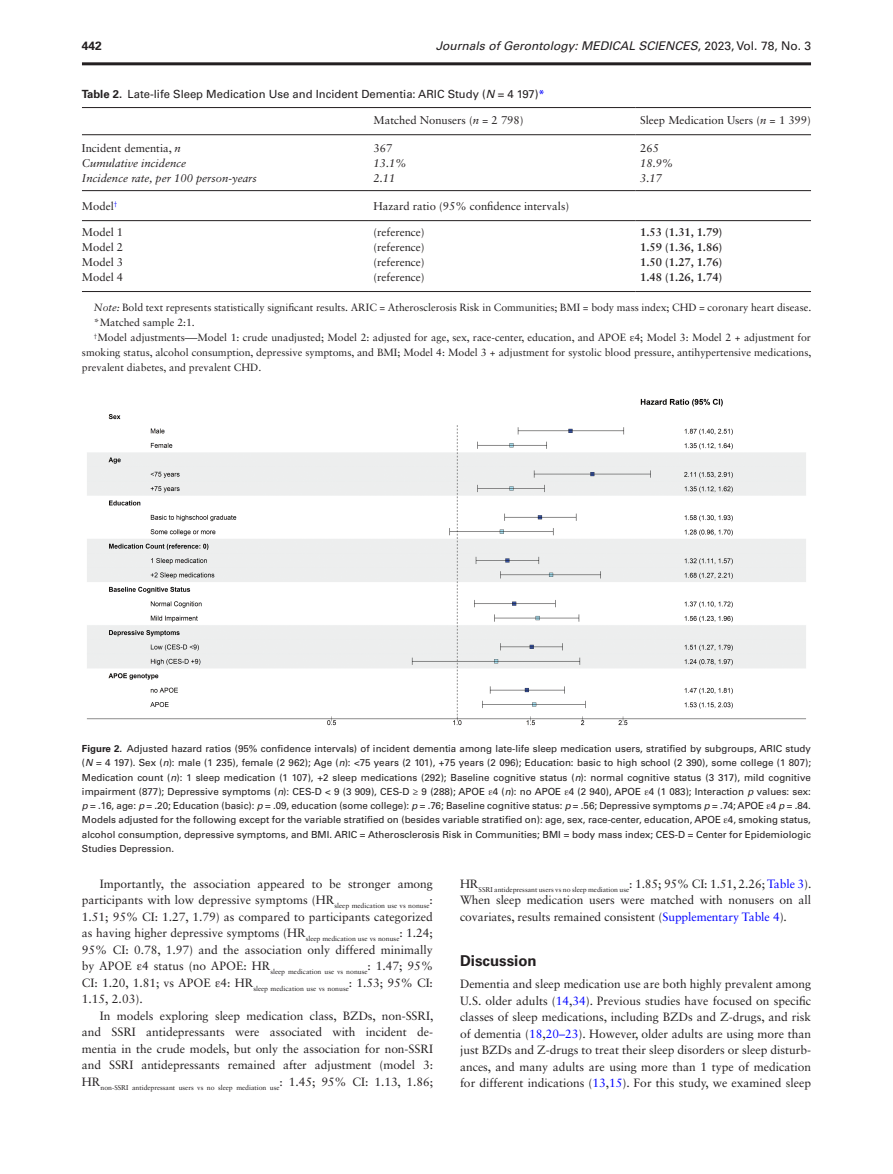
<style>
.page{position:relative;width:893px;height:1174px;background:#fff}
.page>*{position:absolute;margin:0;border:0;box-sizing:border-box;transform-origin:0 0}
.t1{font:700 15px "Univers LT Std";color:#231f20}
.t2{font:12px/16.5px "Sabon LT Std";letter-spacing:-.005em;color:#231f20;text-align:justify}
.t3{font:italic 12px "Univers LT Std";color:#231f20}
.t4{font:700 12px "Univers LT Std";color:#231f20}
.t5{font:11.25px "Sabon LT Std";color:#231f20}
.t6{font:11.25px "Univers LT Std";color:#231f20}
.t7{font:italic 11.25px "Sabon LT Std";color:#231f20}
.t8{font:700 11.25px "Sabon LT Std";color:#231f20}
.t9{font:10.5px "Sabon LT Std";color:#231f20}
.t10{font:9.75px/14.2px "Univers LT Std";color:#231f20;text-align:justify}
.t11{font:7.05px "Sabon LT Std";letter-spacing:-.005em;color:#231f20}
.s1{font-style:normal}
.s2{font-weight:700}
.s3{font-style:italic}
.s4{color:#00f}
.s5{font-family:"Gandhari Unicode"}
</style>
<div class="page">
<hr style="left:82px;top:190px;width:287px;height:1px;background:#231f20">
<hr style="left:369px;top:190px;width:267px;height:1px;background:#231f20">
<hr style="left:636px;top:190px;width:175px;height:1px;background:#231f20">
<hr style="left:82px;top:220px;width:287px;height:1px;background:#231f20">
<hr style="left:369px;top:220px;width:267px;height:1px;background:#231f20">
<hr style="left:636px;top:220px;width:175px;height:1px;background:#231f20">
<hr style="left:82px;top:107px;width:287px;height:1px;background:#231f20">
<hr style="left:369px;top:107px;width:267px;height:1px;background:#231f20">
<hr style="left:636px;top:107px;width:175px;height:1px;background:#231f20">
<hr style="left:82px;top:134px;width:287px;height:1px;background:#231f20">
<hr style="left:369px;top:134px;width:267px;height:1px;background:#231f20">
<hr style="left:636px;top:134px;width:175px;height:1px;background:#231f20">
<hr style="left:82px;top:291px;width:287px;height:1px;background:#231f20">
<hr style="left:369px;top:291px;width:267px;height:1px;background:#231f20">
<hr style="left:636px;top:291px;width:175px;height:1px;background:#231f20">
<img style="left:87px;top:398px;width:719px;height:327px">
<hr style="left:82px;top:62px;width:729px;height:3px;background:#231f20">
<p class="t4" style="left:82px;top:39px;width:22px">442</p>
<p class="t3" style="left:436px;top:39px;width:377px">Journals of Gerontology: MEDICAL SCIENCES<span class="s1">, 2023, Vol. 78, No. 3</span></p>
<p class="t6" style="left:82px;top:87px;width:464px"><span class="s2">Table 2.</span> Late-life Sleep Medication Use and Incident Dementia: ARIC Study (<span class="s3">N</span> = 4 197)<span class="s4">*</span></p>
<p class="t5" style="left:373px;top:114px;width:152px">Matched Nonusers (<span class="s3">n</span> = 2 798)</p>
<p class="t5" style="left:640px;top:114px;width:172px">Sleep Medication Users (<span class="s3">n</span> = 1 399)</p>
<p class="t5" style="left:82px;top:141px;width:100px">Incident dementia, <span class="s3">n</span></p>
<p class="t5" style="left:373px;top:141px;width:20px">367</p>
<p class="t5" style="left:640px;top:141px;width:20px">265</p>
<p class="t7" style="left:82px;top:156px;width:106px">Cumulative incidence</p>
<p class="t7" style="left:373px;top:156px;width:35px">13.1%</p>
<p class="t7" style="left:640px;top:156px;width:35px">18.9%</p>
<p class="t7" style="left:82px;top:171px;width:176px">Incidence rate, per 100 person-years</p>
<p class="t7" style="left:373px;top:171px;width:23px">2.11</p>
<p class="t7" style="left:640px;top:171px;width:23px">3.17</p>
<p class="t5" style="left:82px;top:199px;width:37px">Model<sup>†</sup></p>
<p class="t5" style="left:373px;top:199px;width:197px">Hazard ratio (95% confidence intervals)</p>
<p class="t5" style="left:82px;top:225px;width:43px">Model 1</p>
<p class="t5" style="left:373px;top:225px;width:53px">(reference)</p>
<p class="t8" style="left:640px;top:225px;width:84px">1.53 (1.31, 1.79)</p>
<p class="t5" style="left:82px;top:240px;width:43px">Model 2</p>
<p class="t5" style="left:373px;top:240px;width:53px">(reference)</p>
<p class="t8" style="left:640px;top:240px;width:84px">1.59 (1.36, 1.86)</p>
<p class="t5" style="left:82px;top:255px;width:43px">Model 3</p>
<p class="t5" style="left:373px;top:255px;width:53px">(reference)</p>
<p class="t8" style="left:640px;top:255px;width:84px">1.50 (1.27, 1.76)</p>
<p class="t5" style="left:82px;top:270px;width:43px">Model 4</p>
<p class="t5" style="left:373px;top:270px;width:53px">(reference)</p>
<p class="t8" style="left:640px;top:270px;width:84px">1.48 (1.26, 1.74)</p>
<p class="t9" style="left:94px;top:301px;width:719px"><span class="s3">Note:</span> Bold text represents statistically significant results. ARIC = Atherosclerosis Risk in Communities; BMI = body mass index; CHD = coronary heart disease.</p>
<p class="t9" style="left:94px;top:316px;width:102px">*Matched sample 2:1.</p>
<p class="t9" style="left:94px;top:331px;width:719px"><sup>†</sup>Model adjustments<span class="s5">―</span>Model 1: crude unadjusted; Model 2: adjusted for age, sex, race-center, education, and APOE <span class="s5">ε</span>4; Model 3: Model 2 + adjustment for</p>
<p class="t9" style="left:82px;top:346px;width:731px">smoking status, alcohol consumption, depressive symptoms, and BMI; Model 4: Model 3 + adjustment for systolic blood pressure, antihypertensive medications,</p>
<p class="t9" style="left:82px;top:361px;width:181px">prevalent diabetes, and prevalent CHD.</p>
<p class="t10" style="left:82px;top:741px;width:731px"><span class="s2">Figure 2.</span> Adjusted hazard ratios (95% confidence intervals) of incident dementia among late-life sleep medication users, stratified by subgroups, ARIC study (<span class="s3">N</span> = 4 197). Sex (<span class="s3">n</span>): male (1 235), female (2 962); Age (<span class="s3">n</span>): &lt;75 years (2 101), +75 years (2 096); Education: basic to high school (2 390), some college (1 807); Medication count (<span class="s3">n</span>): 1 sleep medication (1 107), +2 sleep medications (292); Baseline cognitive status (<span class="s3">n</span>): normal cognitive status (3 317), mild cognitive impairment (877); Depressive symptoms (<span class="s3">n</span>): CES-D &lt; 9 (3 909), CES-D ≥ 9 (288); APOE <span class="s5">ε</span>4 (<span class="s3">n</span>): no APOE <span class="s5">ε</span>4 (2 940), APOE <span class="s5">ε</span>4 (1 083); Interaction <span class="s3">p</span> values: sex: <span class="s3">p</span> = .16, age: <span class="s3">p</span> = .20; Education (basic): <span class="s3">p</span> = .09, education (some college): <span class="s3">p</span> = .76; Baseline cognitive status: <span class="s3">p</span> = .56; Depressive symptoms <span class="s3">p</span> = .74; APOE <span class="s5">ε</span>4 <span class="s3">p</span> = .84.<br>Models adjusted for the following except for the variable stratified on (besides variable stratified on): age, sex, race-center, education, APOE <span class="s5">ε</span>4, smoking status, alcohol consumption, depressive symptoms, and BMI. ARIC = Atherosclerosis Risk in Communities; BMI = body mass index; CES-D = Center for Epidemiologic Studies Depression.</p>
<p class="t2" style="left:82px;top:875px;width:353px;text-indent:18px">Importantly, the association appeared to be stronger among participants with low depressive symptoms (HR<sub>sleep</sub> <sub>medication</sub> <sub>use</sub> <sub>vs</sub> <sub>nonuse</sub>:<br>1.51; 95% CI: 1.27, 1.79) as compared to participants categorized as having higher depressive symptoms (HR<sub>sleep</sub> <sub>medication</sub> <sub>use</sub> <sub>vs</sub> <sub>nonuse</sub>: 1.24; 95% CI: 0.78, 1.97) and the association only differed minimally by APOE <span class="s5">ε</span>4 status (no APOE: HR<sub>sleep</sub> <sub>medication</sub> <sub>use</sub> <sub>vs</sub> <sub>nonuse</sub>: 1.47; 95% CI: 1.20, 1.81; vs APOE <span class="s5">ε</span>4: HR<sub>sleep</sub> <sub>medication</sub> <sub>use</sub> <sub>vs</sub> <sub>nonuse</sub>: 1.53; 95% CI:<br>1.15, 2.03).</p>
<p class="t2" style="left:82px;top:1007px;width:353px;text-indent:18px">In models exploring sleep medication class, BZDs, non-SSRI, and SSRI antidepressants were associated with incident de&shy;mentia in the crude models, but only the association for non-SSRI and SSRI antidepressants remained after adjustment (model 3:</p>
<p class="t11" style="left:82px;top:1083px;width:353px"><sup>HR</sup>non-SSRI antidepressant users vs no sleep mediation use<sup>:</sup> <sup>1.45;</sup> <sup>95%</sup> <sup>CI:</sup> <sup>1.13,</sup> <sup>1.86;</sup></p>
<p class="t11" style="left:460px;top:885px;width:353px"><sup>HR</sup>SSRI antidepressant users vs no sleep mediation use<sup>:</sup> <sup>1.85;</sup> <sup>95%</sup> <sup>CI:</sup> <sup>1.51,</sup> <sup>2.26;</sup> <sup>Table</sup> <sup>3</sup><sup>).</sup></p>
<p class="t2" style="left:460px;top:891px;width:353px">When sleep medication users were matched with nonusers on all covariates, results remained consistent (<span class="s4">Supplementary Table 4</span>).</p>
<p class="t1" style="left:460px;top:951px;width:78px">Discussion</p>
<p class="t2" style="left:460px;top:975px;width:353px">Dementia and sleep medication use are both highly prevalent among U.S. older adults (<span class="s4">14</span>,<span class="s4">34</span>). Previous studies have focused on specific classes of sleep medications, including BZDs and Z-drugs, and risk of dementia (<span class="s4">18</span>,<span class="s4">20–23</span>). However, older adults are using more than just BZDs and Z-drugs to treat their sleep disorders or sleep disturb&shy;ances, and many adults are using more than 1 type of medication for different indications (<span class="s4">13</span>,<span class="s4">15</span>). For this study, we examined sleep</p>
</div>
